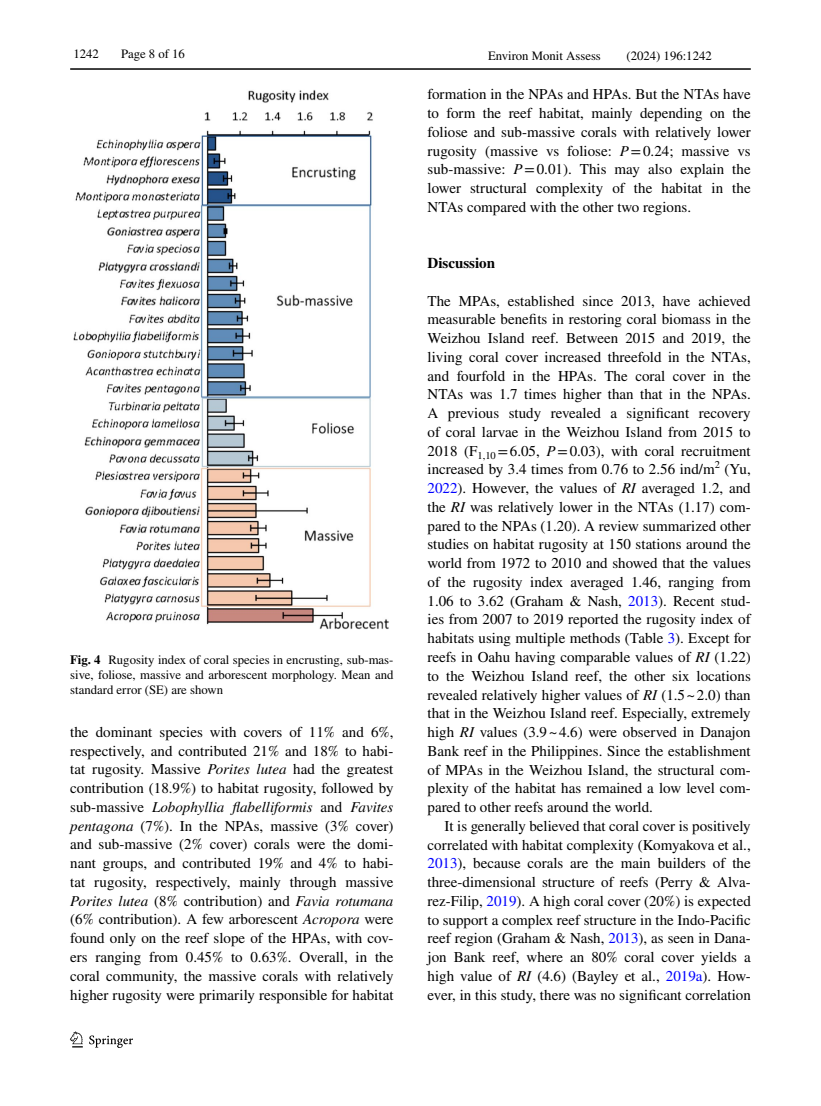
<style>
.page{position:relative;width:821px;height:1106px;background:#fff}
.page>*{position:absolute;margin:0;border:0;box-sizing:border-box;transform-origin:0 0}
.t1{font:15px/18.8px "STIX";color:#000;text-align:justify}
.t2{font:700 15px "STIX";color:#000}
.t3{font:12.75px/15px "STIX";color:#000;text-align:justify}
.s1{font-weight:700}
.s2{font-style:italic}
.s3{color:#00f}
</style>
<div class="page">
<hr style="left:70px;top:68px;width:680px;height:2px;background:#000">
<svg style="left:70px;top:1031px;width:13px;height:16px"></svg>
<svg style="left:89px;top:1035px;width:44px;height:13px"></svg>
<img style="left:74px;top:90px;width:315px;height:539px">
<p class="t3" style="left:73px;top:47px;width:27px">1242</p>
<p class="t3" style="left:121px;top:47px;width:65px">Page 8 of 16</p>
<p class="t3" style="left:488px;top:49px;width:114px">Environ Monit Assess</p>
<p class="t3" style="left:626px;top:49px;width:87px">(2024) 196:1242</p>
<p class="t3" style="left:70px;top:653px;width:325px"><span class="s1">Fig. 4</span> Rugosity index of coral species in encrusting, sub-mas&shy;sive, foliose, massive and arborescent morphology. Mean and standard error (SE) are shown</p>
<p class="t1" style="left:70px;top:723px;width:325px">the dominant species with covers of 11% and 6%, respectively, and contributed 21% and 18% to habi&shy;tat rugosity. Massive <span class="s2">Porites lutea</span> had the greatest contribution (18.9%) to habitat rugosity, followed by sub-massive <span class="s2">Lobophyllia flabelliformis</span> and <span class="s2">Favites pentagona</span> (7%). In the NPAs, massive (3% cover) and sub-massive (2% cover) corals were the domi&shy;nant groups, and contributed 19% and 4% to habi&shy;tat rugosity, respectively, mainly through massive <span class="s2">Porites lutea</span> (8% contribution) and <span class="s2">Favia rotumana </span>(6% contribution). A few arborescent <span class="s2">Acropora</span> were found only on the reef slope of the HPAs, with cov&shy;ers ranging from 0.45% to 0.63%. Overall, in the coral community, the massive corals with relatively higher rugosity were primarily responsible for habitat</p>
<p class="t1" style="left:427px;top:86px;width:325px">formation in the NPAs and HPAs. But the NTAs have to form the reef habitat, mainly depending on the foliose and sub-massive corals with relatively lower rugosity (massive vs foliose: <span class="s2">P</span>=0.24; massive vs sub-massive: <span class="s2">P</span>=0.01). This may also explain the lower structural complexity of the habitat in the NTAs compared with the other two regions.</p>
<p class="t2" style="left:427px;top:254px;width:69px">Discussion</p>
<p class="t1" style="left:427px;top:292px;width:325px">The MPAs, established since 2013, have achieved measurable benefits in restoring coral biomass in the Weizhou Island reef. Between 2015 and 2019, the living coral cover increased threefold in the NTAs, and fourfold in the HPAs. The coral cover in the NTAs was 1.7 times higher than that in the NPAs.<br>A previous study revealed a significant recovery of coral larvae in the Weizhou Island from 2015 to 2018 (F<sub>1,10</sub> =6.05, <span class="s2">P</span>=0.03), with coral recruitment increased by 3.4 times from 0.76 to 2.56 ind/m<sup>2</sup> (Yu, <span class="s3">2022</span>). However, the values of <span class="s2">RI</span> averaged 1.2, and the <span class="s2">RI</span> was relatively lower in the NTAs (1.17) com&shy;pared to the NPAs (1.20). A review summarized other studies on habitat rugosity at 150 stations around the world from 1972 to 2010 and showed that the values of the rugosity index averaged 1.46, ranging from 1.06 to 3.62 (Graham &amp; Nash, <span class="s3">2013</span>). Recent stud&shy;ies from 2007 to 2019 reported the rugosity index of habitats using multiple methods (Table <span class="s3">3</span>). Except for reefs in Oahu having comparable values of <span class="s2">RI</span> (1.22) to the Weizhou Island reef, the other six locations revealed relatively higher values of <span class="s2">RI</span> (1.5~2.0) than that in the Weizhou Island reef. Especially, extremely high <span class="s2">RI</span> values (3.9~4.6) were observed in Danajon Bank reef in the Philippines. Since the establishment of MPAs in the Weizhou Island, the structural com&shy;plexity of the habitat has remained a low level com&shy;pared to other reefs around the world.</p>
<p class="t1" style="left:427px;top:817px;width:325px;text-indent:17px">It is generally believed that coral cover is positively correlated with habitat complexity (Komyakova et al., <span class="s3">2013</span>), because corals are the main builders of the three-dimensional structure of reefs (Perry &amp; Alva&shy;rez-Filip, <span class="s3">2019</span>). A high coral cover (20%) is expected to support a complex reef structure in the Indo-Pacific reef region (Graham &amp; Nash, <span class="s3">2013</span>), as seen in Dana&shy;jon Bank reef, where an 80% coral cover yields a high value of <span class="s2">RI</span> (4.6) (Bayley et al., <span class="s3">2019a</span>). How&shy;ever, in this study, there was no significant correlation</p>
</div>
